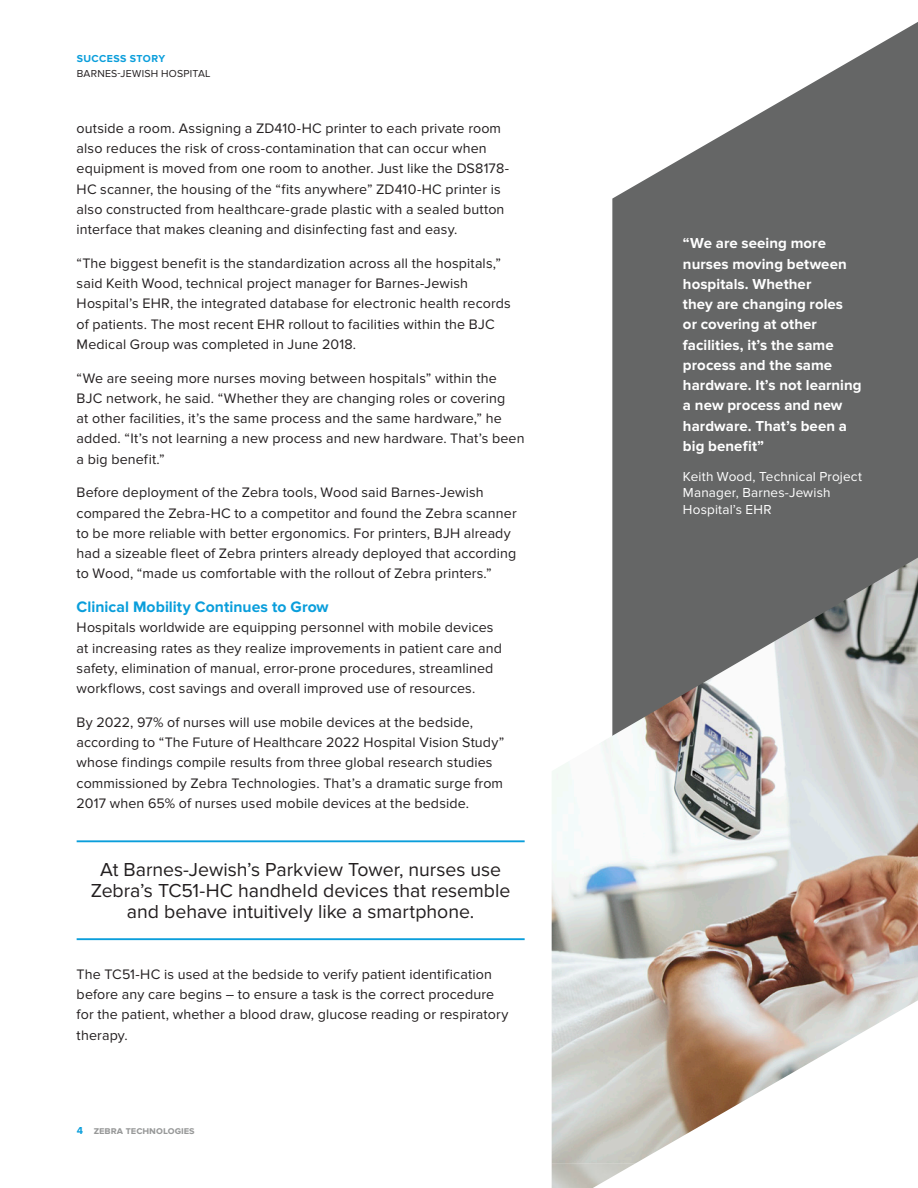
<style>
.page{position:relative;width:918px;height:1188px;background:#fff}
.page>*{position:absolute;margin:0;border:0;box-sizing:border-box;transform-origin:0 0}
.Pull_Quote{font:19.5px/21px "Proxima Nova";color:#231f20;text-align:center}
.Subhead-2{font:700 15.75px "Proxima Nova";color:#0a9edb}
.Body{font:700 15px/20.2px "Proxima Nova";letter-spacing:.005em;color:#fff}
.Body-2{font:14.25px/20.2px "Proxima Nova";letter-spacing:.01em;color:#231f20}
.Body-3{font:13.5px/16.5px "Proxima Nova";letter-spacing:.01em;color:#fff}
.t1{font:10.5px "Proxima Nova";letter-spacing:.025em;color:#231f20}
.t2{font:700 10.5px "Proxima Nova";color:#989999}
.t3{font:700 10.5px "Proxima Nova";letter-spacing:.045em;color:#0a9edb}
.s1{color:#0a9edb}
</style>
<div class="page">
<hr style="left:77px;top:840px;width:448px;height:2px;background:#0a9edb">
<hr style="left:77px;top:938px;width:448px;height:2px;background:#0a9edb">
<svg style="left:612px;top:22px;width:306px;height:536px;fill:#656666"></svg>
<img style="left:552px;top:558px;width:366px;height:605px">
<img style="left:552px;top:1163px;width:84px;height:25px">
<p class="t3" style="left:77px;top:53px;width:90px">SUCCESS STORY</p>
<p class="t1" style="left:77px;top:67px;width:135px">BARNES-JEWISH HOSPITAL</p>
<p class="Body-2" style="left:77px;top:118px;width:434px">outside a room. Assigning a ZD410-HC printer to each private room also reduces the risk of cross-contamination that can occur when equipment is moved from one room to another. Just like the DS8178- HC scanner, the housing of the “fits anywhere” ZD410-HC printer is also constructed from healthcare-grade plastic with a sealed button interface that makes cleaning and disinfecting fast and easy.</p>
<p class="Body-2" style="left:77px;top:253px;width:436px">“The biggest benefit is the standardization across all the hospitals,” said Keith Wood, technical project manager for Barnes-Jewish Hospital’s EHR, the integrated database for electronic health records of patients. The most recent EHR rollout to facilities within the BJC Medical Group was completed in June 2018.</p>
<p class="Body-2" style="left:77px;top:368px;width:449px">“We are seeing more nurses moving between hospitals” within the BJC network, he said. “Whether they are changing roles or covering<br>at other facilities, it’s the same process and the same hardware,” he added. “It’s not learning a new process and new hardware. That’s been a big benefit.”</p>
<p class="Body-2" style="left:77px;top:483px;width:442px">Before deployment of the Zebra tools, Wood said Barnes-Jewish compared the Zebra-HC to a competitor and found the Zebra scanner to be more reliable with better ergonomics. For printers, BJH already had a sizeable fleet of Zebra printers already deployed that according to Wood, “made us comfortable with the rollout of Zebra printers.”</p>
<p class="Subhead-2" style="left:77px;top:598px;width:254px">Clinical Mobility Continues to Grow</p>
<p class="Body-2" style="left:77px;top:618px;width:427px">Hospitals worldwide are equipping personnel with mobile devices at increasing rates as they realize improvements in patient care and safety, elimination of manual, error-prone procedures, streamlined workflows, cost savings and overall improved use of resources.</p>
<p class="Body-2" style="left:77px;top:712px;width:429px">By 2022, 97% of nurses will use mobile devices at the bedside, according to “The Future of Healthcare 2022 Hospital Vision Study” whose findings compile results from three global research studies commissioned by Zebra Technologies. That’s a dramatic surge from 2017 when 65% of nurses used mobile devices at the bedside.</p>
<p class="Pull_Quote" style="left:91px;top:859px;width:421px">At Barnes-Jewish’s Parkview Tower, nurses use<br>Zebra’s TC51-HC handheld devices that resemble and behave intuitively like a smartphone.</p>
<p class="Body-2" style="left:77px;top:964px;width:433px">The TC51-HC is used at the bedside to verify patient identification before any care begins – to ensure a task is the correct procedure for the patient, whether a blood draw, glucose reading or respiratory therapy.</p>
<p class="t2" style="left:77px;top:1124px;width:120px"><span class="s1">4</span> zebra technologies</p>
<p class="Body" style="left:683px;top:234px;width:180px">“We are seeing more nurses moving between hospitals. Whether<br>they are changing roles<br>or covering at other facilities, it’s the same process and the same hardware. It’s not learning a new process and new hardware. That’s been a big benefit”</p>
<p class="Body-3" style="left:683px;top:468px;width:180px">Keith Wood, Technical Project<br>Manager, Barnes-Jewish<br>Hospital’s EHR</p>
</div>
